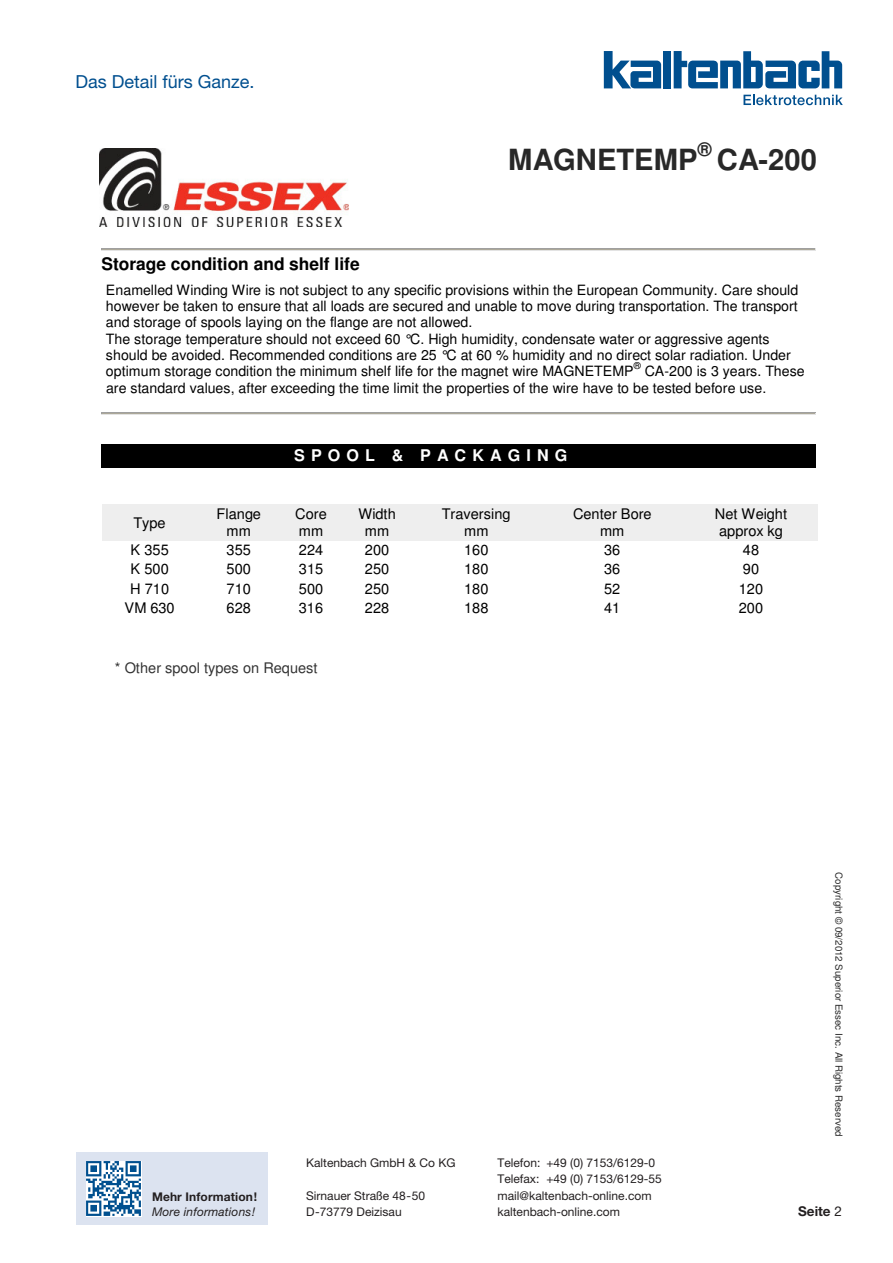
<style>
.page{position:relative;width:893px;height:1263px;background:#fff}
.page>*{position:absolute;margin:0;border:0;box-sizing:border-box;transform-origin:0 0}
.t1{font:700 29.1px "Helvetica";color:#282828}
.t2{font:700 18.6px "Helvetica";color:#282828}
.t3{font:18px "Helvetica Neue LT Com";color:#004f8f}
.t4{font:700 17.4px "Helvetica";color:#000}
.t5{font:700 16.2px "Helvetica";letter-spacing:.375em;color:#fff}
.t6{font:14.55px/17px "Helvetica";letter-spacing:.005em;color:#000;text-align:center}
.t7{font:14.55px "Helvetica";letter-spacing:.005em;color:#333}
.t8{font:14.1px/16.4px "Helvetica";letter-spacing:.005em;color:#000}
.t9{font:700 13.5px "Helvetica Neue LT Com";color:#231f20}
.t10{font:12px/16.5px "Helvetica Neue LT Com";color:#231f20}
.t11{font:italic 12px "Helvetica Neue";letter-spacing:.01em;color:#231f20}
.t12{font:700 12px "Helvetica Neue LT Com";letter-spacing:.01em;color:#231f20}
.t13{font:9.75px "Helvetica";letter-spacing:.005em;color:#282828}
.t14{font:9.45px "Helvetica";color:#000}
.s1{font-weight:400}
</style>
<div class="page">
<hr style="left:101px;top:248px;width:715px;height:3px;background:#aca899">
<hr style="left:101px;top:248px;width:714px;height:1px;background:#a0a0a0">
<hr style="left:101px;top:250px;width:715px;height:1px;background:#e3e3e3">
<hr style="left:101px;top:412px;width:715px;height:3px;background:#aca899">
<hr style="left:101px;top:412px;width:714px;height:1px;background:#a0a0a0">
<hr style="left:101px;top:414px;width:715px;height:1px;background:#e3e3e3">
<div style="left:102px;top:444px;width:665px;height:23px;background:#000"></div>
<div style="left:767px;top:444px;width:49px;height:23px;background:#000"></div>
<div style="left:103px;top:504px;width:94px;height:36px;background:#eee"></div>
<div style="left:197px;top:504px;width:84px;height:36px;background:#eee"></div>
<div style="left:281px;top:504px;width:60px;height:36px;background:#eee"></div>
<div style="left:341px;top:504px;width:71px;height:36px;background:#eee"></div>
<div style="left:412px;top:504px;width:128px;height:36px;background:#eee"></div>
<div style="left:541px;top:505px;width:142px;height:17px;background:#eee"></div>
<div style="left:541px;top:522px;width:142px;height:17px;background:#eee"></div>
<div style="left:685px;top:504px;width:133px;height:36px;background:#eee"></div>
<hr style="left:540px;top:539px;width:144px;height:1px;background:#eee">
<hr style="left:540px;top:504px;width:144px;height:1px;background:#eee">
<img style="left:99px;top:149px;width:250px;height:78px">
<div style="left:663px;top:51px;width:8px;height:37px;background:#004f8f"></div>
<svg style="left:604px;top:51px;width:57px;height:37px"></svg>
<svg style="left:743px;top:95px;width:100px;height:10px"></svg>
<svg style="left:674px;top:51px;width:168px;height:37px"></svg>
<div style="left:77px;top:1152px;width:191px;height:73px;background:#dce3f0"></div>
<svg style="left:86px;top:1161px;width:55px;height:55px"></svg>
<img style="left:87px;top:1162px;width:53px;height:53px">
<p class="t3" style="left:75px;top:71px;width:180px">Das Detail fürs Ganze.</p>
<h1 class="t1" style="left:508px;top:149px;width:191px">MAGNETEMP</h1>
<h2 class="t2" style="left:698px;top:143px;width:15px">®</h2>
<h1 class="t1" style="left:717px;top:149px;width:102px">CA-200</h1>
<p class="t4" style="left:101px;top:258px;width:260px">Storage condition and shelf life</p>
<p class="t8" style="left:106px;top:283px;width:694px">Enamelled Winding Wire is not subject to any specific provisions within the European Community. Care should however be taken to ensure that all loads are secured and unable to move during transportation. The transport and storage of spools laying on the flange are not allowed.<br>The storage temperature should not exceed 60 °C. High humidity, condensate water or aggressive agents should be avoided. Recommended conditions are 25 °C at 60 % humidity and no direct solar radiation. Under optimum storage condition the minimum shelf life for the magnet wire MAGNETEMP</p>
<p class="t14" style="left:634px;top:362px;width:8px">®</p>
<p class="t8" style="left:106px;top:365px;width:700px;text-indent:539px">CA-200 is 3 years. These are standard values, after exceeding the time limit the properties of the wire have to be tested before use.</p>
<p class="t5" style="left:294px;top:450px;width:275px">SPOOL &amp; PACKAGING</p>
<p class="t6" style="left:133px;top:515px;width:34px">Type</p>
<p class="t6" style="left:216px;top:507px;width:46px">Flange mm</p>
<p class="t6" style="left:295px;top:507px;width:33px;text-align:left">Core mm</p>
<p class="t6" style="left:358px;top:507px;width:39px">Width mm</p>
<p class="t6" style="left:442px;top:507px;width:70px">Traversing mm</p>
<p class="t6" style="left:573px;top:507px;width:80px">Center Bore mm</p>
<p class="t6" style="left:715px;top:507px;width:74px;text-align:left">Net Weight approx kg</p>
<p class="t6" style="left:130px;top:543px;width:40px">K 355</p>
<p class="t6" style="left:227px;top:543px;width:26px">355</p>
<p class="t6" style="left:299px;top:543px;width:26px">224</p>
<p class="t6" style="left:365px;top:543px;width:26px">200</p>
<p class="t6" style="left:464px;top:543px;width:26px">160</p>
<p class="t6" style="left:604px;top:543px;width:18px">36</p>
<p class="t6" style="left:743px;top:543px;width:18px">48</p>
<p class="t6" style="left:130px;top:562px;width:40px">K 500</p>
<p class="t6" style="left:227px;top:562px;width:26px">500</p>
<p class="t6" style="left:299px;top:562px;width:26px">315</p>
<p class="t6" style="left:365px;top:562px;width:26px">250</p>
<p class="t6" style="left:464px;top:562px;width:26px">180</p>
<p class="t6" style="left:604px;top:562px;width:18px">36</p>
<p class="t6" style="left:743px;top:562px;width:18px">90</p>
<p class="t6" style="left:130px;top:581px;width:40px">H 710</p>
<p class="t6" style="left:227px;top:581px;width:26px">710</p>
<p class="t6" style="left:299px;top:581px;width:26px">500</p>
<p class="t6" style="left:365px;top:581px;width:26px">250</p>
<p class="t6" style="left:464px;top:581px;width:26px">180</p>
<p class="t6" style="left:604px;top:581px;width:18px">52</p>
<p class="t6" style="left:739px;top:581px;width:26px">120</p>
<p class="t6" style="left:124px;top:601px;width:52px">VM 630</p>
<p class="t6" style="left:227px;top:601px;width:26px">628</p>
<p class="t6" style="left:299px;top:601px;width:26px">316</p>
<p class="t6" style="left:365px;top:601px;width:26px">228</p>
<p class="t6" style="left:464px;top:601px;width:26px">188</p>
<p class="t6" style="left:604px;top:601px;width:18px">41</p>
<p class="t6" style="left:739px;top:601px;width:26px">200</p>
<p class="t7" style="left:115px;top:662px;width:204px">* Other spool types on Request</p>
<p class="t12" style="left:152px;top:1190px;width:107px">Mehr Information!</p>
<p class="t11" style="left:152px;top:1208px;width:105px">More informations!</p>
<p class="t10" style="left:306px;top:1154px;width:151px">Kaltenbach GmbH &amp; Co KG</p>
<p class="t10" style="left:306px;top:1187px;width:121px">Sirnauer Straße 48-50<br>D-73779 Deizisau</p>
<p class="t10" style="left:497px;top:1154px;width:166px">Telefon: +49 (0) 7153/6129-0<br>Telefax: +49 (0) 7153/6129-55 mail@kaltenbach-online.com kaltenbach-online.com</p>
<p class="t13" style="left:842px;top:872px;width:266px;rotate:90deg">Copyright © 09/2012 Superior Essec Inc. All Rights Reserved</p>
<p class="t9" style="left:798px;top:1204px;width:45px">Seite <span class="s1">2</span></p>
</div>
